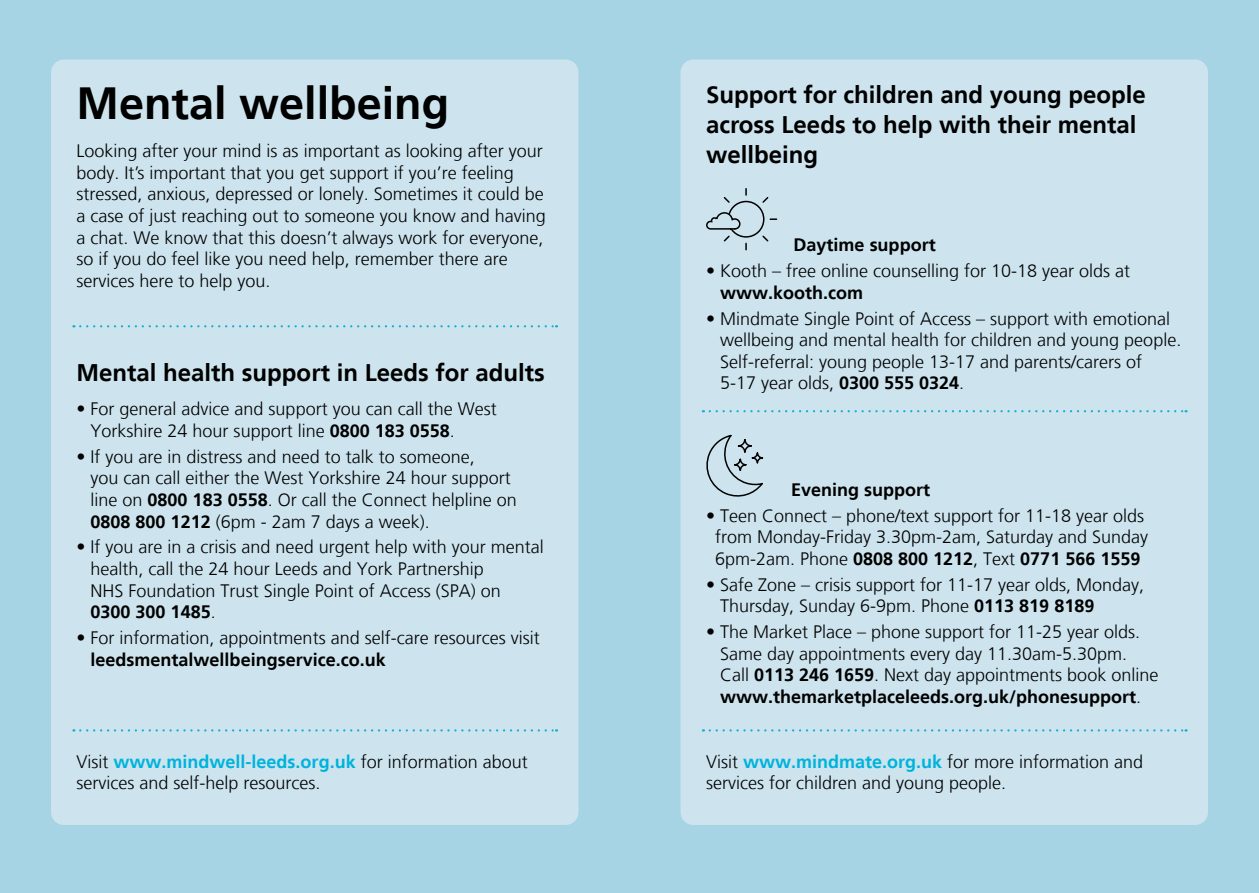
<style>
.page{position:relative;width:1259px;height:893px;background:#a7d4e4}
.page>*{position:absolute;margin:0;border:0;box-sizing:border-box;transform-origin:0 0}
.t1{font:700 45px "Frutiger LT";color:#000}
.t2{font:700 24px/30px "Frutiger LT";color:#000}
.t3{font:300 18px/21.6px "Frutiger LT";color:#000}
.t4{font:700 18px "Frutiger LT";color:#000}
.s1{font-weight:700}
.s2{font-weight:700;color:#00b3dc}
</style>
<div class="page">
<div style="left:51px;top:60px;width:527px;height:765px;background:#cde4ee;border-radius:13px"></div>
<div style="left:680px;top:60px;width:528px;height:765px;background:#cde4ee;border-radius:13px"></div>
<svg style="left:703px;top:410px;width:483px;height:2px"></svg>
<svg style="left:80px;top:325px;width:477px;height:2px"></svg>
<svg style="left:80px;top:729px;width:477px;height:2px"></svg>
<svg style="left:703px;top:729px;width:483px;height:2px"></svg>
<svg style="left:706px;top:434px;width:58px;height:63px"></svg>
<svg style="left:706px;top:188px;width:72px;height:63px"></svg>
<h1 class="t1" style="left:77px;top:77px;width:374px">Mental wellbeing</h1>
<p class="t3" style="left:77px;top:140px;width:471px">Looking after your mind is as important as looking after your body. It’s important that you get support if you’re feeling stressed, anxious, depressed or lonely. Sometimes it could be a case of just reaching out to someone you know and having a chat. We know that this doesn’t always work for everyone, so if you do feel like you need help, remember there are services here to help you.</p>
<h2 class="t2" style="left:77px;top:358px;width:470px">Mental health support in Leeds for adults</h2>
<p class="t3" style="left:91px;top:399px;width:408px;text-indent:-14px">• For general advice and support you can call the West<br>Yorkshire 24 hour support line <span class="s1">0800 183 0558</span>.</p>
<p class="t3" style="left:91px;top:446px;width:428px;text-indent:-14px">• If you are in distress and need to talk to someone,<br>you can call either the West Yorkshire 24 hour support line on <span class="s1">0800 183 0558</span>. Or call the Connect helpline on <span class="s1">0808 800 1212</span> (6pm - 2am 7 days a week).</p>
<p class="t3" style="left:91px;top:537px;width:455px;text-indent:-14px">• If you are in a crisis and need urgent help with your mental health, call the 24 hour Leeds and York Partnership<br>NHS Foundation Trust Single Point of Access (SPA) on <span class="s1">0300 300 1485</span>.</p>
<p class="t3" style="left:77px;top:627px;width:465px">• For information, appointments and self-care resources visit</p>
<p class="t4" style="left:91px;top:649px;width:297px">leedsmentalwellbeingservice.co.uk</p>
<h2 class="t2" style="left:706px;top:80px;width:441px">Support for children and young people across Leeds to help with their mental wellbeing</h2>
<p class="t4" style="left:793px;top:234px;width:144px">Daytime support</p>
<p class="t3" style="left:706px;top:260px;width:426px">• Kooth – free online counselling for 10-18 year olds at</p>
<p class="t4" style="left:720px;top:282px;width:145px">www.kooth.com</p>
<p class="t3" style="left:720px;top:308px;width:463px;text-indent:-14px">• Mindmate Single Point of Access – support with emotional wellbeing and mental health for children and young people.<br>Self-referral: young people 13-17 and parents/carers of 5-17 year olds, <span class="s1">0300 555 0324</span>.</p>
<p class="t4" style="left:791px;top:479px;width:141px">Evening support</p>
<p class="t3" style="left:706px;top:505px;width:444px;text-align:center">• Teen Connect – phone/text support for 11-18 year olds from Monday-Friday 3.30pm-2am, Saturday and Sunday<br>6pm-2am. Phone <span class="s1">0808 800 1212</span>, Text <span class="s1">0771 566 1559</span></p>
<p class="t3" style="left:720px;top:574px;width:426px;text-indent:-14px">• Safe Zone – crisis support for 11-17 year olds, Monday,<br>Thursday, Sunday 6-9pm. Phone <span class="s1">0113 819 8189</span></p>
<p class="t3" style="left:720px;top:621px;width:440px;text-indent:-14px">• The Market Place – phone support for 11-25 year olds.<br>Same day appointments every day 11.30am-5.30pm.<br>Call <span class="s1">0113 246 1659</span>. Next day appointments book online <span class="s1">www.themarketplaceleeds.org.uk/phonesupport</span>.</p>
<p class="t3" style="left:77px;top:751px;width:453px">Visit <span class="s2">www.mindwell-leeds.org.uk</span> for information about services and self-help resources.</p>
<p class="t3" style="left:706px;top:751px;width:439px">Visit <span class="s2">www.mindmate.org.uk</span> for more information and services for children and young people.</p>
</div>
